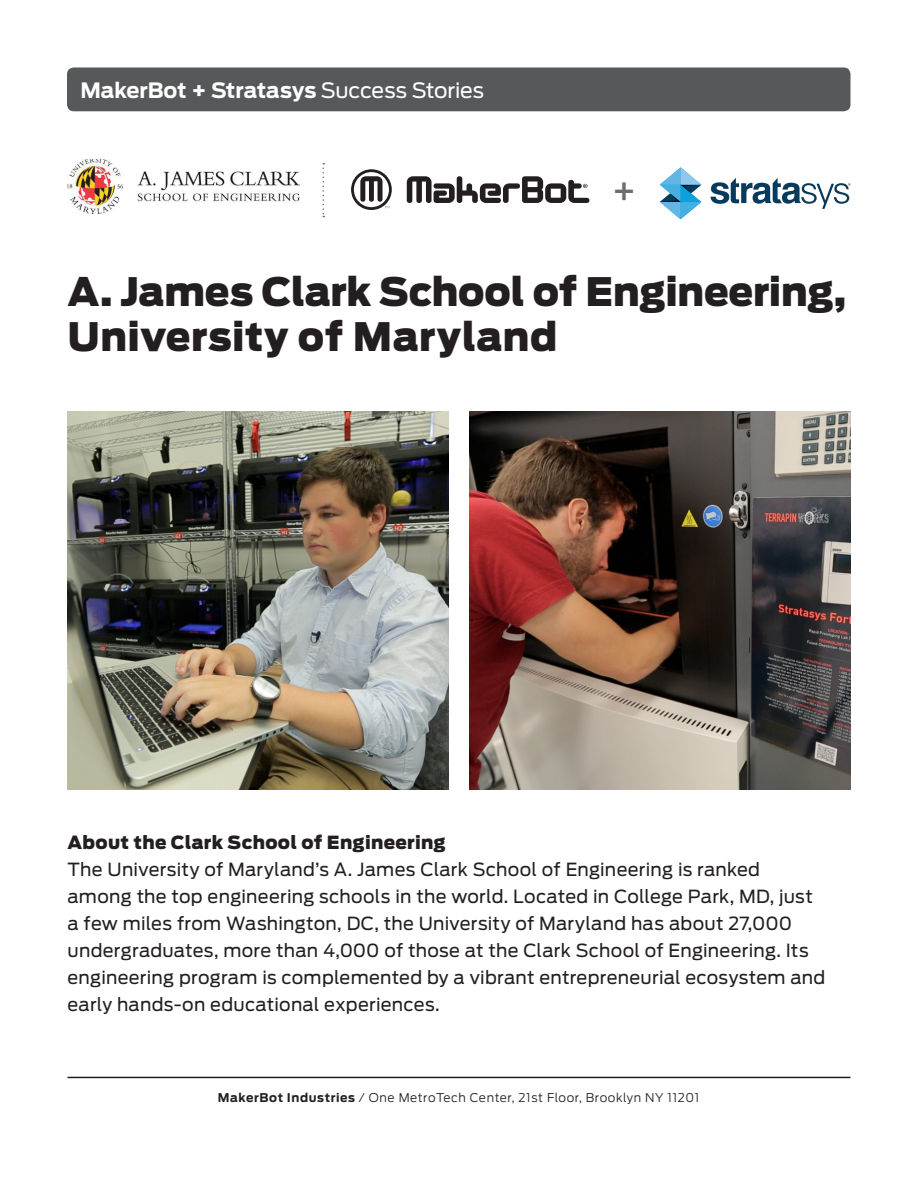
<style>
.page{position:relative;width:918px;height:1188px;background:#fff}
.page>*{position:absolute;margin:0;border:0;box-sizing:border-box;transform-origin:0 0}
.t1{font:900 39px/45px "Antenna";letter-spacing:-.005em;color:#231f20}
.t2{font:36px "Antenna";color:#6c6d70}
.t3{font:700 21px "Antenna";letter-spacing:-.005em;color:#fff}
.t4{font:18px/27px "Antenna";letter-spacing:.015em;color:#231f20}
.t5{font:900 18px "Antenna";letter-spacing:.02em;color:#231f20}
.t6{font:300 12px "Antenna";letter-spacing:.05em;color:#231f20}
.s1{font-weight:400}
.s2{font-weight:700}
</style>
<div class="page">
<img style="left:68px;top:411px;width:381px;height:378px">
<hr style="left:68px;top:1077px;width:782px;height:1px;background:#231f20">
<img style="left:68px;top:159px;width:231px;height:55px">
<svg style="left:322px;top:163px;width:2px;height:54px"></svg>
<div style="left:67px;top:68px;width:783px;height:43px;background:#57585a;border-radius:7px"></div>
<svg style="left:711px;top:178px;width:139px;height:31px"></svg>
<svg style="left:660px;top:167px;width:41px;height:52px"></svg>
<svg style="left:351px;top:169px;width:41px;height:41px"></svg>
<svg style="left:407px;top:176px;width:182px;height:27px"></svg>
<img style="left:469px;top:411px;width:381px;height:378px">
<p class="t3" style="left:81px;top:78px;width:405px">MakerBot + Stratasys <span class="s1">Success Stories</span></p>
<p class="t2" style="left:612px;top:169px;width:27px">+</p>
<p class="t1" style="left:68px;top:270px;width:780px">A. James Clark School of Engineering,<br>University of Maryland</p>
<p class="t5" style="left:68px;top:832px;width:380px">About the Clark School of Engineering</p>
<p class="t4" style="left:68px;top:856px;width:759px">The University of Maryland’s A. James Clark School of Engineering is ranked among the top engineering schools in the world. Located in College Park, MD, just a few miles from Washington, DC, the University of Maryland has about 27,000 undergraduates, more than 4,000 of those at the Clark School of Engineering. Its engineering program is complemented by a vibrant entrepreneurial ecosystem and early hands-on educational experiences.</p>
<p class="t6" style="left:218px;top:1090px;width:483px"><span class="s2">MakerBot Industries</span> / One MetroTech Center, 21st Floor, Brooklyn NY 11201</p>
</div>
